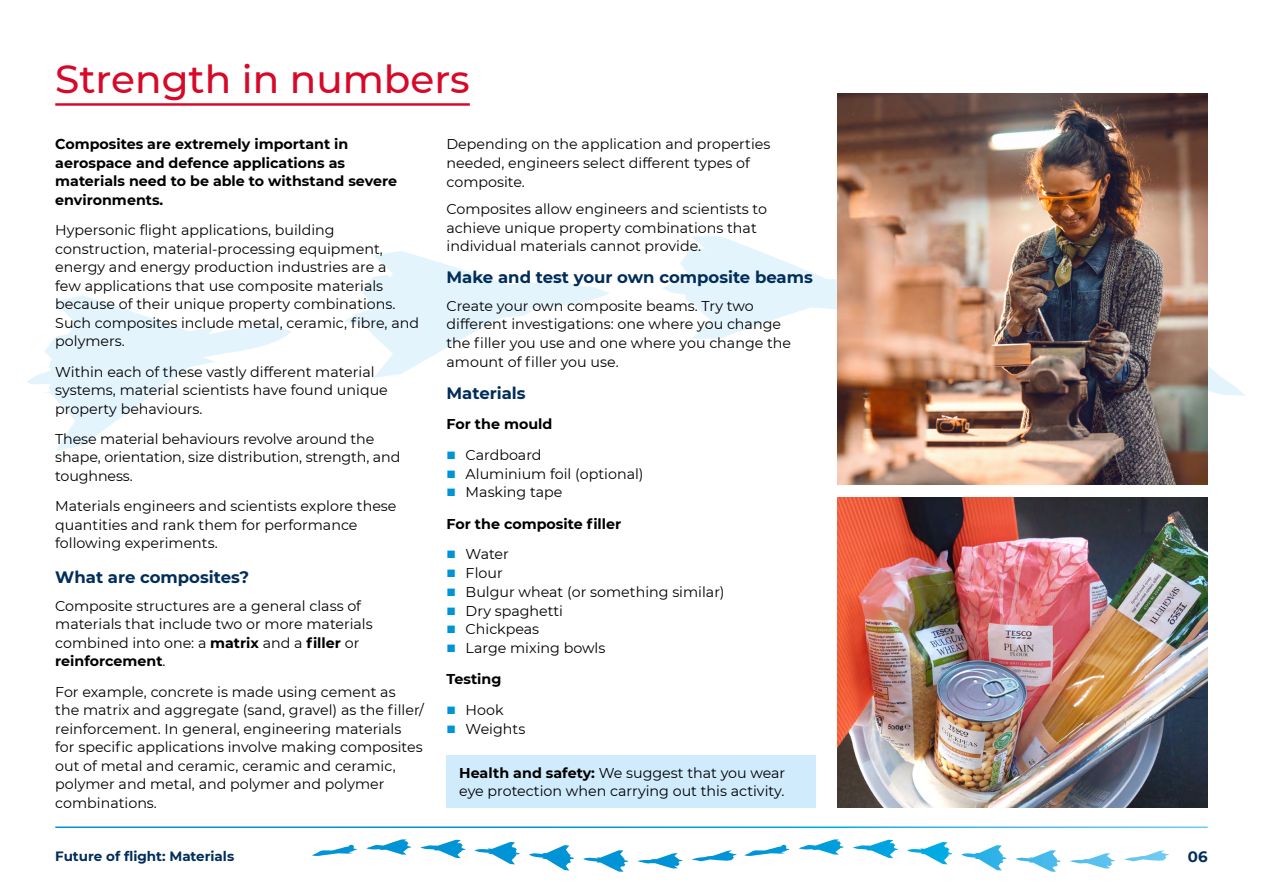
<style>
.page{position:relative;width:1263px;height:893px;background:#fff}
.page>*{position:absolute;margin:0;border:0;box-sizing:border-box;transform-origin:0 0}
.t1{font:500 39px "Montserrat";color:#d70929}
.t2{font:700 16.5px "Montserrat";color:#002d5a}
.t3{font:700 15px "Montserrat";color:#002d5a}
.t4{font:14.25px/18.6px "Montserrat";color:#000}
.t5{font:700 14.25px/18.5px "Montserrat";color:#000}
.t6{font:700 13.5px "Montserrat";color:#002d5a}
.s1{font-weight:700}
.s2{color:#0093d6}
</style>
<div class="page">
<svg style="left:27px;top:236px;width:1218px;height:319px"></svg>
<svg style="left:744px;top:839px;width:208px;height:25px"></svg>
<div style="left:446px;top:755px;width:370px;height:53px;background:#d0ebfc"></div>
<img style="left:838px;top:93px;width:370px;height:392px">
<img style="left:838px;top:497px;width:370px;height:311px">
<hr style="left:55px;top:103px;width:415px;height:3px;background:#d70929">
<h1 class="t1" style="left:55px;top:52px;width:416px">Strength in numbers</h1>
<p class="t5" style="left:55px;top:134px;width:343px">Composites are extremely important in aerospace and defence applications as materials need to be able to withstand severe environments.</p>
<p class="t4" style="left:55px;top:220px;width:365px">Hypersonic flight applications, building construction, material-processing equipment, energy and energy production industries are a<br>few applications that use composite materials because of their unique property combinations.<br>Such composites include metal, ceramic, fibre, and polymers.</p>
<p class="t4" style="left:55px;top:362px;width:334px">Within each of these vastly different material systems, material scientists have found unique property behaviours.</p>
<p class="t4" style="left:55px;top:429px;width:347px">These material behaviours revolve around the shape, orientation, size distribution, strength, and toughness.</p>
<p class="t4" style="left:55px;top:496px;width:343px">Materials engineers and scientists explore these quantities and rank them for performance following experiments.</p>
<p class="t2" style="left:55px;top:565px;width:196px">What are composites?</p>
<p class="t4" style="left:55px;top:596px;width:319px">Composite structures are a general class of materials that include two or more materials combined into one: a <span class="s1">matrix</span> and a <span class="s1">filler</span> or <span class="s1">reinforcement</span>.</p>
<p class="t4" style="left:55px;top:682px;width:370px">For example, concrete is made using cement as<br>the matrix and aggregate (sand, gravel) as the filler/ reinforcement. In general, engineering materials for specific applications involve making composites out of metal and ceramic, ceramic and ceramic, polymer and metal, and polymer and polymer combinations.</p>
<p class="t4" style="left:446px;top:134px;width:325px">Depending on the application and properties needed, engineers select different types of composite.</p>
<p class="t4" style="left:446px;top:199px;width:322px">Composites allow engineers and scientists to achieve unique property combinations that individual materials cannot provide.</p>
<p class="t2" style="left:446px;top:266px;width:368px">Make and test your own composite beams</p>
<p class="t4" style="left:446px;top:296px;width:346px">Create your own composite beams. Try two different investigations: one where you change the filler you use and one where you change the amount of filler you use.</p>
<p class="t2" style="left:446px;top:381px;width:81px">Materials</p>
<p class="t5" style="left:446px;top:414px;width:107px">For the mould</p>
<p class="t4" style="left:446px;top:445px;width:97px"><span class="s2">■</span> Cardboard</p>
<p class="t4" style="left:446px;top:464px;width:199px"><span class="s2">■</span> Aluminium foil (optional)</p>
<p class="t4" style="left:446px;top:483px;width:118px"><span class="s2">■</span> Masking tape</p>
<p class="t5" style="left:446px;top:514px;width:176px">For the composite filler</p>
<p class="t4" style="left:446px;top:545px;width:64px"><span class="s2">■</span> Water</p>
<p class="t4" style="left:446px;top:563px;width:58px"><span class="s2">■</span> Flour</p>
<p class="t4" style="left:446px;top:582px;width:280px"><span class="s2">■</span> Bulgur wheat (or something similar)</p>
<p class="t4" style="left:446px;top:601px;width:118px"><span class="s2">■</span> Dry spaghetti</p>
<p class="t4" style="left:446px;top:619px;width:94px"><span class="s2">■</span> Chickpeas</p>
<p class="t4" style="left:446px;top:638px;width:160px"><span class="s2">■</span> Large mixing bowls</p>
<p class="t5" style="left:446px;top:669px;width:56px">Testing</p>
<p class="t4" style="left:446px;top:700px;width:59px"><span class="s2">■</span> Hook</p>
<p class="t4" style="left:446px;top:719px;width:80px"><span class="s2">■</span> Weights</p>
<p class="t4" style="left:459px;top:763px;width:328px"><span class="s1">Health and safety:</span> We suggest that you wear eye protection when carrying out this activity.</p>
<p class="t6" style="left:55px;top:847px;width:180px">Future of flight: Materials</p>
<p class="t3" style="left:1188px;top:846px;width:21px">06</p>
</div>
